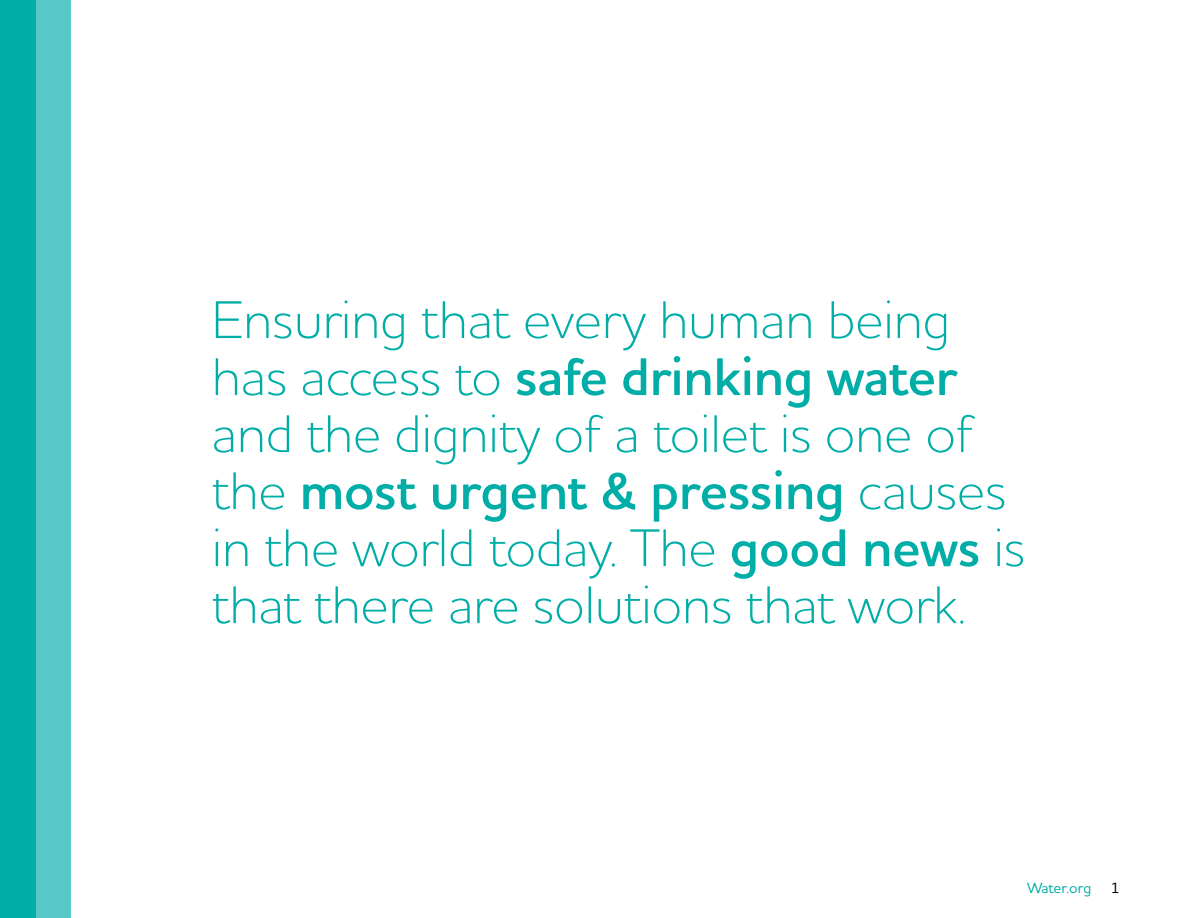
<style>
.page{position:relative;width:1188px;height:918px;background:#fff}
.page>*{position:absolute;margin:0;border:0;box-sizing:border-box;transform-origin:0 0}
.t1{font:300 54px/57px "Houschka Pro";letter-spacing:-.005em;color:#00ada7}
.t2{font:500 15px "Houschka Pro";letter-spacing:-.005em;color:#00ada7}
.t3{font:500 15px "Houschka Pro";color:#000}
.s1{font-weight:600}
</style>
<div class="page">
<div style="left:0;top:0;width:36px;height:918px;background:#00ada7"></div>
<div style="left:36px;top:0;width:34px;height:918px;background:#57c8c5"></div>
<p class="t1" style="left:212px;top:290px;width:815px">Ensuring that every human being has access to <span class="s1">safe drinking water </span>and the dignity of a toilet is one of the <span class="s1">most urgent &amp; pressing</span> causes in the world today. The <span class="s1">good news</span> is that there are solutions that work.</p>
<p class="t2" style="left:1027px;top:878px;width:66px">Water.org</p>
<p class="t3" style="left:1111px;top:878px;width:10px">1</p>
</div>
